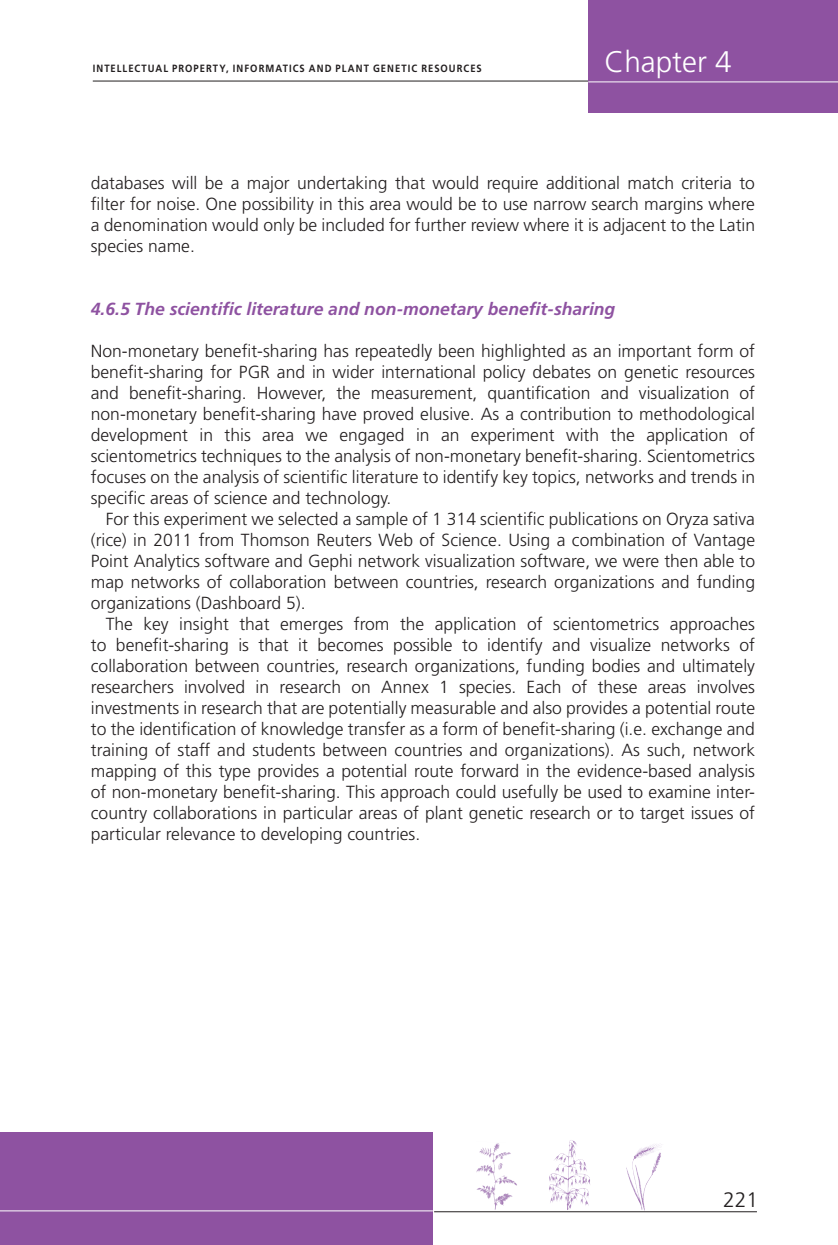
<style>
.page{position:relative;width:838px;height:1245px;background:#fff}
.page>*{position:absolute;margin:0;border:0;box-sizing:border-box;transform-origin:0 0}
.t1{font:300 29.75px "Frutiger LT Std";color:#fff}
.t2{font:300 21px "Frutiger LT Std";color:#231f20}
.t3{font:300 17.5px/21px "Frutiger LT Std";color:#231f20;text-align:justify}
.t4{font:italic 700 17.5px "Frutiger LT Std";color:#8e52a1}
.t5{font:700 10.5px "Frutiger LT Std";letter-spacing:.275em;color:#231f20;scale:.9 1}
</style>
<div class="page">
<img style="left:626px;top:1144px;width:32px;height:65px">
<img style="left:566px;top:1140px;width:5px;height:16px">
<hr style="left:93px;top:81px;width:495px;height:1px;background:#231f20">
<div style="left:588px;top:0;width:249px;height:113px;background:#8e52a1"></div>
<hr style="left:588px;top:81px;width:249px;height:1px;background:#fff">
<div style="left:0;top:1131px;width:433px;height:113px;background:#8e52a1"></div>
<hr style="left:0;top:1210px;width:433px;height:1px;background:#fff">
<hr style="left:434px;top:1211px;width:322px;height:1px;background:#231f20">
<p class="t5" style="left:93px;top:62px;width:191px">INTELLECTUAL PROPERT Y, INFORMA</p>
<p class="t5" style="left:283px;top:62px;width:12px">T ICS</p>
<p class="t5" style="left:309px;top:62px;width:162px">AND PLANT GENETIC RESOURC</p>
<p class="t5" style="left:470px;top:62px;width:13px">ES</p>
<h1 class="t1" style="left:604px;top:45px;width:129px">Chapter 4</h1>
<p class="t3" style="left:91px;top:172px;width:665px">databases will be a major undertaking that would require additional match criteria to filter for noise. One possibility in this area would be to use narrow search margins where a denomination would only be included for further review where it is adjacent to the Latin species name.</p>
<p class="t4" style="left:91px;top:298px;width:526px">4.6.5 The scientific literature and non-monetary benefit-sharing</p>
<p class="t3" style="left:91px;top:340px;width:665px">Non-monetary benefit-sharing has repeatedly been highlighted as an important form of benefit-sharing for PGR and in wider international policy debates on genetic resources and benefit-sharing. However, the measurement, quantification and visualization of non-monetary benefit-sharing have proved elusive. As a contribution to methodological development in this area we engaged in an experiment with the application of scientometrics techniques to the analysis of non-monetary benefit-sharing. Scientometrics focuses on the analysis of scientific literature to identify key topics, networks and trends in specific areas of science and technology.</p>
<p class="t3" style="left:91px;top:508px;width:665px;text-indent:15px">For this experiment we selected a sample of 1 314 scientific publications on Oryza sativa (rice) in 2011 from Thomson Reuters Web of Science. Using a combination of Vantage Point Analytics software and Gephi network visualization software, we were then able to map networks of collaboration between countries, research organizations and funding organizations (Dashboard 5).</p>
<p class="t3" style="left:91px;top:613px;width:665px;text-indent:15px">The key insight that emerges from the application of scientometrics approaches to benefit-sharing is that it becomes possible to identify and visualize networks of collaboration between countries, research organizations, funding bodies and ultimately researchers involved in research on Annex 1 species. Each of these areas involves investments in research that are potentially measurable and also provides a potential route to the identification of knowledge transfer as a form of benefit-sharing (i.e. exchange and training of staff and students between countries and organizations). As such, network mapping of this type provides a potential route forward in the evidence-based analysis of non-monetary benefit-sharing. This approach could usefully be used to examine inter&shy;country collaborations in particular areas of plant genetic research or to target issues of particular relevance to developing countries.</p>
<p class="t2" style="left:723px;top:1187px;width:37px">221</p>
</div>
